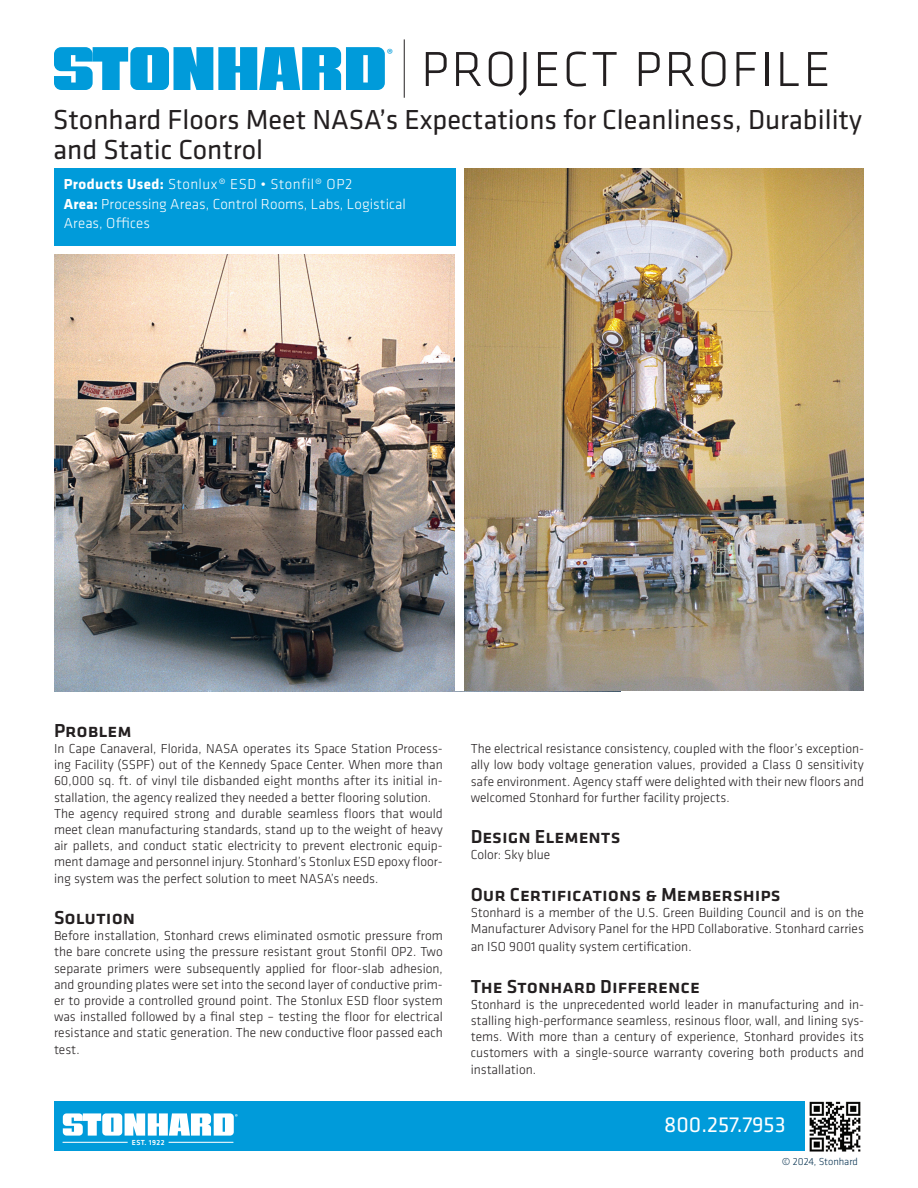
<style>
.page{position:relative;width:918px;height:1188px;background:#fff}
.page>*{position:absolute;margin:0;border:0;box-sizing:border-box;transform-origin:0 0}
.t1{font:300 51px "Klavika";letter-spacing:.05em;color:#231f20}
.t2{font:28.5px/30px "Klavika";color:#231f20}
.t3{font:22.5px "Klavika";color:#fff}
.t4{font:500 19.5px "Klavika";color:#231f20}
.t5{font:300 15px/19.5px "Klavika";letter-spacing:.01em;color:#fff}
.t6{font:15px "Myriad Pro";color:#009bda}
.t7{font:300 13.5px/16.2px "Klavika";color:#231f20;text-align:justify}
.t8{font:300 10.5px "Klavika";letter-spacing:-.005em;color:#073250}
.t9{font:500 7.5px "Klavika";letter-spacing:.05em;color:#fff}
.s1{font-weight:700}
</style>
<div class="page">
<img style="left:54px;top:255px;width:401px;height:436px">
<img style="left:464px;top:168px;width:400px;height:523px">
<div style="left:54px;top:1102px;width:752px;height:49px;background:#009bda"></div>
<img style="left:809px;top:1102px;width:52px;height:50px">
<hr style="left:169px;top:1142px;width:64px;height:1px;background:#fff">
<hr style="left:63px;top:1142px;width:65px;height:1px;background:#fff">
<svg style="left:63px;top:1113px;width:175px;height:23px"></svg>
<hr style="left:404px;top:39px;width:1px;height:59px;background:#231f20">
<svg style="left:54px;top:47px;width:331px;height:43px"></svg>
<div style="left:54px;top:168px;width:402px;height:78px;background:#009bda"></div>
<p class="t6" style="left:387px;top:44px;width:8px">®</p>
<h1 class="t1" style="left:421px;top:38px;width:411px">PROJECT PROFILE</h1>
<h2 class="t2" style="left:53px;top:104px;width:810px">Stonhard Floors Meet NASA’s Expectations for Cleanliness, Durability and Static Control</h2>
<p class="t5" style="left:64px;top:174px;width:344px"><span class="s1">Products Used:</span> Stonlux® ESD • Stonfil® OP2<br><span class="s1">Area:</span> Processing Areas, Control Rooms, Labs, Logistical<br>Areas, Offices</p>
<h3 class="t4" style="left:54px;top:717px;width:79px">Problem</h3>
<p class="t7" style="left:54px;top:740px;width:390px;text-align:left">In Cape Canaveral, Florida, NASA operates its Space Station Process&shy;ing Facility (SSPF) out of the Kennedy Space Center. When more than 60,000 sq. ft. of vinyl tile disbanded eight months after its initial in&shy;stallation, the agency realized they needed a better flooring solution.<br>The agency required strong and durable seamless floors that would meet clean manufacturing standards, stand up to the weight of heavy air pallets, and conduct static electricity to prevent electronic equip&shy;ment damage and personnel injury. Stonhard’s Stonlux ESD epoxy floor&shy;ing system was the perfect solution to meet NASA’s needs.</p>
<h3 class="t4" style="left:54px;top:904px;width:83px">Solution</h3>
<p class="t7" style="left:54px;top:927px;width:390px">Before installation, Stonhard crews eliminated osmotic pressure from the bare concrete using the pressure resistant grout Stonfil OP2. Two separate primers were subsequently applied for floor-slab adhesion, and grounding plates were set into the second layer of conductive prim&shy;er to provide a controlled ground point. The Stonlux ESD floor system was installed followed by a final step – testing the floor for electrical resistance and static generation. The new conductive floor passed each test.</p>
<p class="t9" style="left:132px;top:1137px;width:34px">EST. 1922</p>
<p class="t7" style="left:471px;top:740px;width:395px">The electrical resistance consistency, coupled with the floor’s exception&shy;ally low body voltage generation values, provided a Class 0 sensitivity safe environment. Agency staff were delighted with their new floors and welcomed Stonhard for further facility projects.</p>
<h3 class="t4" style="left:471px;top:824px;width:151px">Design Elements</h3>
<p class="t7" style="left:471px;top:847px;width:81px">Color: Sky blue</p>
<h3 class="t4" style="left:471px;top:881px;width:311px">Our Certifications &amp; Memberships</h3>
<p class="t7" style="left:471px;top:904px;width:395px">Stonhard is a member of the U.S. Green Building Council and is on the<br>Manufacturer Advisory Panel for the HPD Collaborative. Stonhard carries</p>
<p class="t7" style="left:471px;top:938px;width:222px">an ISO 9001 quality system certification.</p>
<h3 class="t4" style="left:471px;top:973px;width:231px">The Stonhard Difference</h3>
<p class="t7" style="left:471px;top:996px;width:395px">Stonhard is the unprecedented world leader in manufacturing and in&shy;stalling high-performance seamless, resinous floor, wall, and lining sys&shy;tems. With more than a century of experience, Stonhard provides its customers with a single-source warranty covering both products and installation.</p>
<h3 class="t3" style="left:664px;top:1110px;width:123px">800.257.7953</h3>
<p class="t8" style="left:782px;top:1155px;width:78px">© 2024, Stonhard</p>
</div>
